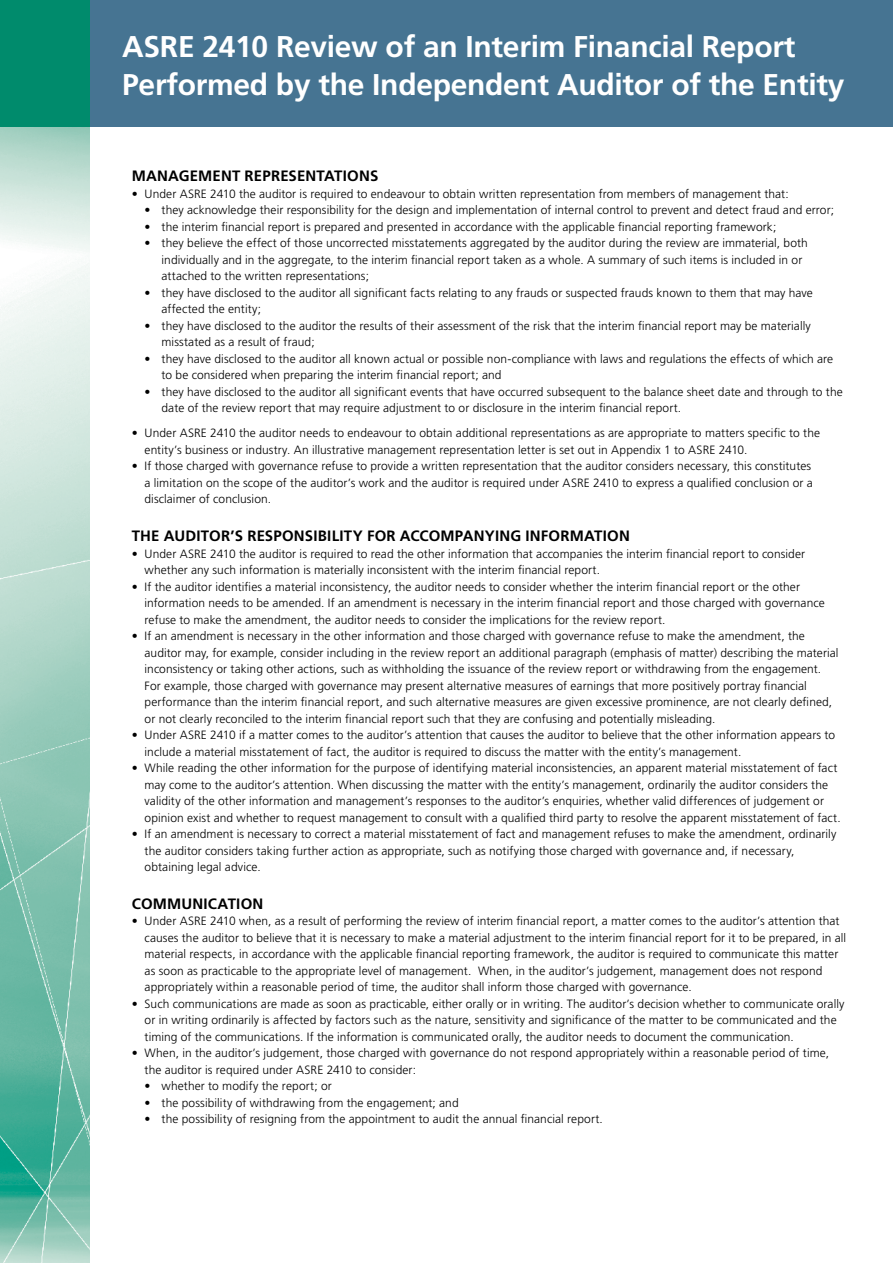
<style>
.page{position:relative;width:893px;height:1263px;background:#fff}
.page>*{position:absolute;margin:0;border:0;box-sizing:border-box;transform-origin:0 0}
.t1{font:700 30px/37.5px "Frutiger";letter-spacing:-.01em;color:#fff}
.t2{font:700 15px "Frutiger";letter-spacing:.01em;color:#000}
.t3{font:300 12px/16.5px "Frutiger";letter-spacing:.005em;color:#000}
</style>
<div class="page">
<img style="left:0;top:126px;width:89px;height:1137px">
<div style="left:0;top:0;width:893px;height:126px;background:#467492"></div>
<div style="left:0;top:0;width:89px;height:126px;background:#008b6c"></div>
<h1 class="t1" style="left:122px;top:28px;width:724px">ASRE 2410 REVIEW OF AN INTERIM FINANCIAL REPORT<br>PERFORMED BY THE INDEPENDENT AUDITOR OF THE ENTITY</h1>
<p class="t2" style="left:132px;top:167px;width:26px">MANAG</p>
<p class="t2" style="left:190px;top:167px;width:126px">EMENT REPRESENTATIONS</p>
<p class="t3" style="left:132px;top:186px;width:658px">• Under ASRE 2410 the auditor is required to endeavour to obtain written representation from members of management that:</p>
<p class="t3" style="left:145px;top:202px;width:691px">• they acknowledge their responsibility for the design and implementation of internal control to prevent and detect fraud and error;</p>
<p class="t3" style="left:145px;top:219px;width:633px">• the interim financial report is prepared and presented in accordance with the applicable financial reporting framework;</p>
<p class="t3" style="left:162px;top:235px;width:648px;text-indent:-17px">• they believe the effect of those uncorrected misstatements aggregated by the auditor during the review are immaterial, both individually and in the aggregate, to the interim financial report taken as a whole. A summary of such items is included in or attached to the written representations;</p>
<p class="t3" style="left:162px;top:285px;width:653px;text-indent:-17px">• they have disclosed to the auditor all significant facts relating to any frauds or suspected frauds known to them that may have affected the entity;</p>
<p class="t3" style="left:162px;top:318px;width:651px;text-indent:-17px">• they have disclosed to the auditor the results of their assessment of the risk that the interim financial report may be materially misstated as a result of fraud;</p>
<p class="t3" style="left:162px;top:351px;width:673px;text-indent:-17px">• they have disclosed to the auditor all known actual or possible non-compliance with laws and regulations the effects of which are to be considered when preparing the interim financial report; and</p>
<p class="t3" style="left:162px;top:384px;width:683px;text-indent:-17px">• they have disclosed to the auditor all significant events that have occurred subsequent to the balance sheet date and through to the date of the review report that may require adjustment to or disclosure in the interim financial report.</p>
<p class="t3" style="left:145px;top:425px;width:677px;text-indent:-13px">• Under ASRE 2410 the auditor needs to endeavour to obtain additional representations as are appropriate to matters specific to the entity’s business or industry. An illustrative management representation letter is set out in Appendix 1 to ASRE 2410.</p>
<p class="t3" style="left:145px;top:458px;width:670px;text-indent:-13px">• If those charged with governance refuse to provide a written representation that the auditor considers necessary, this constitutes a limitation on the scope of the auditor’s work and the auditor is required under ASRE 2410 to express a qualified conclusion or a disclaimer of conclusion.</p>
<p class="t2" style="left:132px;top:527px;width:43px">THE AUDITOR</p>
<p class="t2" style="left:231px;top:527px;width:44px">’S RESPONSIBILIT</p>
<p class="t2" style="left:353px;top:527px;width:25px">Y FOR</p>
<p class="t2" style="left:400px;top:527px;width:41px">ACCOMPAN</p>
<p class="t2" style="left:485px;top:527px;width:20px">YING</p>
<p class="t2" style="left:525px;top:527px;width:11px">INFORMATION</p>
<p class="t3" style="left:145px;top:545px;width:662px;text-indent:-13px">• Under ASRE 2410 the auditor is required to read the other information that accompanies the interim financial report to consider whether any such information is materially inconsistent with the interim financial report.</p>
<p class="t3" style="left:145px;top:578px;width:682px;text-indent:-13px">• If the auditor identifies a material inconsistency, the auditor needs to consider whether the interim financial report or the other information needs to be amended. If an amendment is necessary in the interim financial report and those charged with governance refuse to make the amendment, the auditor needs to consider the implications for the review report.</p>
<p class="t3" style="left:145px;top:628px;width:695px;text-indent:-13px">• If an amendment is necessary in the other information and those charged with governance refuse to make the amendment, the auditor may, for example, consider including in the review report an additional paragraph (emphasis of matter) describing the material inconsistency or taking other actions, such as withholding the issuance of the review report or withdrawing from the engagement.<br>For example, those charged with governance may present alternative measures of earnings that more positively portray financial performance than the interim financial report, and such alternative measures are given excessive prominence, are not clearly defined, or not clearly reconciled to the interim financial report such that they are confusing and potentially misleading.</p>
<p class="t3" style="left:145px;top:727px;width:692px;text-indent:-13px">• Under ASRE 2410 if a matter comes to the auditor’s attention that causes the auditor to believe that the other information appears to include a material misstatement of fact, the auditor is required to discuss the matter with the entity’s management.</p>
<p class="t3" style="left:145px;top:760px;width:698px;text-indent:-13px">• While reading the other information for the purpose of identifying material inconsistencies, an apparent material misstatement of fact may come to the auditor’s attention. When discussing the matter with the entity’s management, ordinarily the auditor considers the validity of the other information and management’s responses to the auditor’s enquiries, whether valid differences of judgement or opinion exist and whether to request management to consult with a qualified third party to resolve the apparent misstatement of fact.</p>
<p class="t3" style="left:145px;top:826px;width:693px;text-indent:-13px">• If an amendment is necessary to correct a material misstatement of fact and management refuses to make the amendment, ordinarily the auditor considers taking further action as appropriate, such as notifying those charged with governance and, if necessary, obtaining legal advice.</p>
<p class="t2" style="left:132px;top:895px;width:12px">COMMUNI</p>
<p class="t2" style="left:208px;top:895px;width:20px">CATION</p>
<p class="t3" style="left:145px;top:913px;width:703px;text-indent:-13px">• Under ASRE 2410 when, as a result of performing the review of interim financial report, a matter comes to the auditor’s attention that causes the auditor to believe that it is necessary to make a material adjustment to the interim financial report for it to be prepared, in all material respects, in accordance with the applicable financial reporting framework, the auditor is required to communicate this matter as soon as practicable to the appropriate level of management. When, in the auditor’s judgement, management does not respond appropriately within a reasonable period of time, the auditor shall inform those charged with governance.</p>
<p class="t3" style="left:145px;top:996px;width:701px;text-indent:-13px">• Such communications are made as soon as practicable, either orally or in writing. The auditor’s decision whether to communicate orally or in writing ordinarily is affected by factors such as the nature, sensitivity and significance of the matter to be communicated and the timing of the communications. If the information is communicated orally, the auditor needs to document the communication.</p>
<p class="t3" style="left:145px;top:1045px;width:686px;text-indent:-13px">• When, in the auditor’s judgement, those charged with governance do not respond appropriately within a reasonable period of time, the auditor is required under ASRE 2410 to consider:</p>
<p class="t3" style="left:145px;top:1078px;width:189px">• whether to modify the report; or</p>
<p class="t3" style="left:145px;top:1095px;width:316px">• the possibility of withdrawing from the engagement; and</p>
<p class="t3" style="left:145px;top:1111px;width:460px">• the possibility of resigning from the appointment to audit the annual financial report.</p>
</div>
